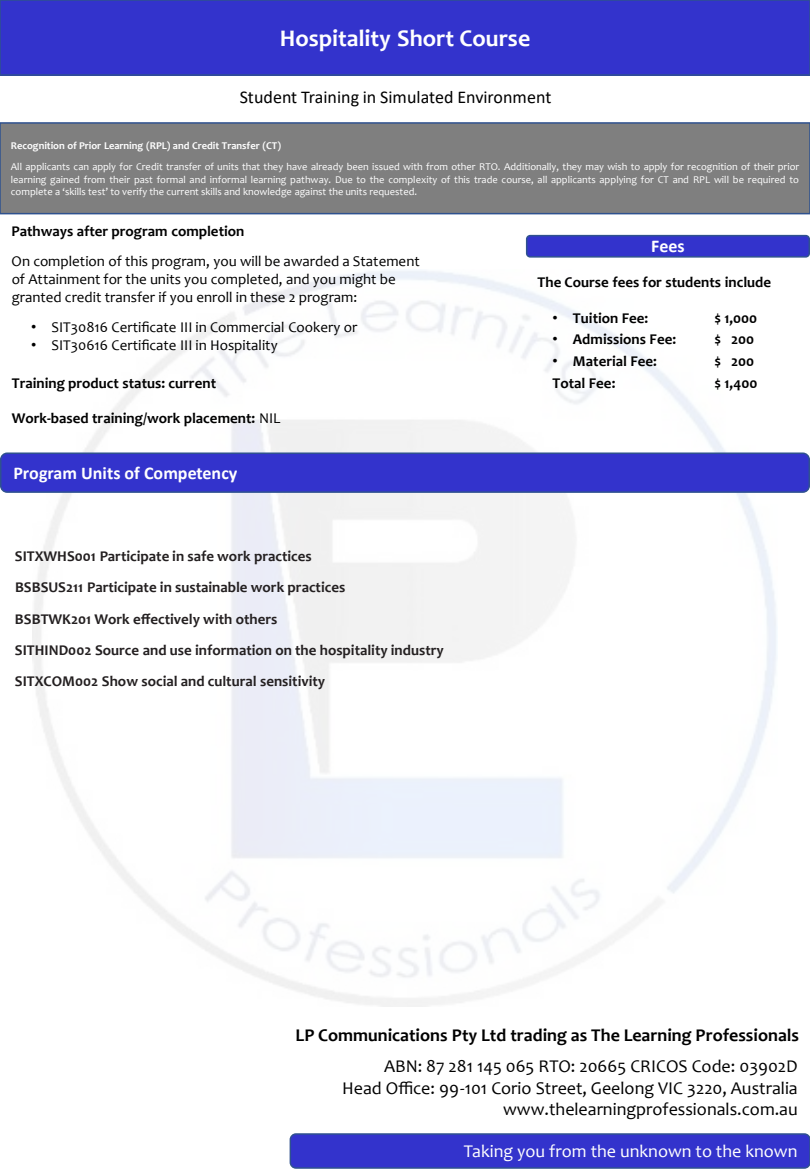
<style>
.page{position:relative;width:810px;height:1170px;background:#fff}
.page>*{position:absolute;margin:0;border:0;box-sizing:border-box;transform-origin:0 0}
.t1{font:700 24px "Candara";color:#fff}
.t2{font:18px/21.6px "Candara";color:#000;text-align:right}
.t3{font:700 18px "Candara";color:#000}
.t4{font:18px "Calibri";color:#000}
.t5{font:18px "Candara";color:#fff}
.t6{font:700 18px "Calibri";color:#fff}
.t7{font:15px/18px "Candara";color:#000}
.t8{font:700 15px/31.2px "Candara";color:#231f20}
.t9{font:700 15px "Candara";color:#000}
.t10{font:10.5px/12.6px "Candara";letter-spacing:-.005em;color:#fff;text-align:justify}
.t11{font:700 10.5px "Candara";color:#fff}
.s1{font-family:"Arial"}
.s2{font-family:"Arial";font-weight:400}
.s3{font-weight:400}
</style>
<div class="page">
<div style="left:0;top:0;width:810px;height:75px;background:#33c"></div>
<div style="left:0;top:0;width:810px;height:76px;border:2px solid #2f528f"></div>
<div style="left:0;top:123px;width:810px;height:91px;background:#7f7f7f"></div>
<div style="left:0;top:122px;width:810px;height:92px;border:2px solid #2f528f"></div>
<div style="left:527px;top:236px;width:282px;height:21px;background:#33c;border-radius:4px"></div>
<div style="left:526px;top:235px;width:284px;height:23px;border:2px solid #2f528f;border-radius:4px"></div>
<div style="left:1px;top:453px;width:808px;height:39px;background:#33c;border-radius:6px"></div>
<div style="left:0;top:452px;width:810px;height:41px;border:2px solid #2f528f;border-radius:6px"></div>
<div style="left:290px;top:1134px;width:520px;height:34px;background:#33c;border-radius:6px"></div>
<div style="left:290px;top:1133px;width:520px;height:36px;border:2px solid #2f528f;border-radius:6px"></div>
<h1 class="t1" style="left:280px;top:23px;width:252px">Hospitality Short Course</h1>
<h2 class="t4" style="left:240px;top:85px;width:313px">Student Training in Simulated Environment</h2>
<p class="t11" style="left:11px;top:139px;width:272px">Recognition of Prior Learning (RPL) and Credit Transfer (CT)</p>
<p class="t10" style="left:11px;top:160px;width:790px">All applicants can apply for Credit transfer of units that they have already been issued with from other RTO. Additionally, they may wish to apply for recognition of their prior learning gained from their past formal and informal learning pathway. Due to the complexity of this trade course, all applicants applying for CT and RPL will be required to complete a ‘skills test’ to verify the current skills and knowledge against the units requested.</p>
<h3 class="t9" style="left:12px;top:221px;width:234px">Pathways after program completion</h3>
<h3 class="t7" style="left:12px;top:252px;width:410px">On completion of this program, you will be awarded a Statement of Attainment for the units you completed, and you might be granted credit transfer if you enroll in these 2 program:</h3>
<h3 class="t7" style="left:31px;top:318px;width:327px"><span class="s1">•</span> SIT30816 Certificate III in Commercial Cookery or</h3>
<h3 class="t7" style="left:31px;top:336px;width:248px"><span class="s1">•</span> SIT30616 Certificate III in Hospitality</h3>
<h2 class="t6" style="left:651px;top:234px;width:35px">Fees</h2>
<h3 class="t9" style="left:538px;top:272px;width:235px">The Course fees for students include</h3>
<h3 class="t9" style="left:553px;top:309px;width:97px"><span class="s2">•</span> Tuition Fee:</h3>
<h3 class="t9" style="left:715px;top:309px;width:44px">$ 1,000</h3>
<h3 class="t9" style="left:553px;top:330px;width:125px"><span class="s2">•</span> Admissions Fee:</h3>
<h3 class="t9" style="left:715px;top:330px;width:41px">$ 200</h3>
<h3 class="t9" style="left:553px;top:352px;width:106px"><span class="s2">•</span> Material Fee:</h3>
<h3 class="t9" style="left:715px;top:352px;width:41px">$ 200</h3>
<h3 class="t9" style="left:12px;top:373px;width:206px">Training product status: current</h3>
<h3 class="t9" style="left:553px;top:373px;width:64px">Total Fee:</h3>
<h3 class="t9" style="left:715px;top:373px;width:44px">$ 1,400</h3>
<h3 class="t9" style="left:12px;top:409px;width:270px">Work-based training/work placement: <span class="s3">NIL</span></h3>
<h2 class="t6" style="left:13px;top:460px;width:225px">Program Units of Competency</h2>
<p class="t8" style="left:15px;top:540px;width:430px">SITXWHS001 Participate in safe work practices<br>BSBSUS211 Participate in sustainable work practices<br>BSBTWK201 Work effectively with others<br>SITHIND002 Source and use information on the hospitality industry SITXCOM002 Show social and cultural sensitivity</p>
<h2 class="t3" style="left:296px;top:1024px;width:505px">LP Communications Pty Ltd trading as The Learning Professionals</h2>
<h2 class="t2" style="left:342px;top:1055px;width:457px">ABN: 87 281 145 065 RTO: 20665 CRICOS Code: 03902D<br>Head Office: 99-101 Corio Street, Geelong VIC 3220, Australia www.thelearningprofessionals.com.au</h2>
<h2 class="t5" style="left:464px;top:1140px;width:335px">Taking you from the unknown to the known</h2>
</div>
